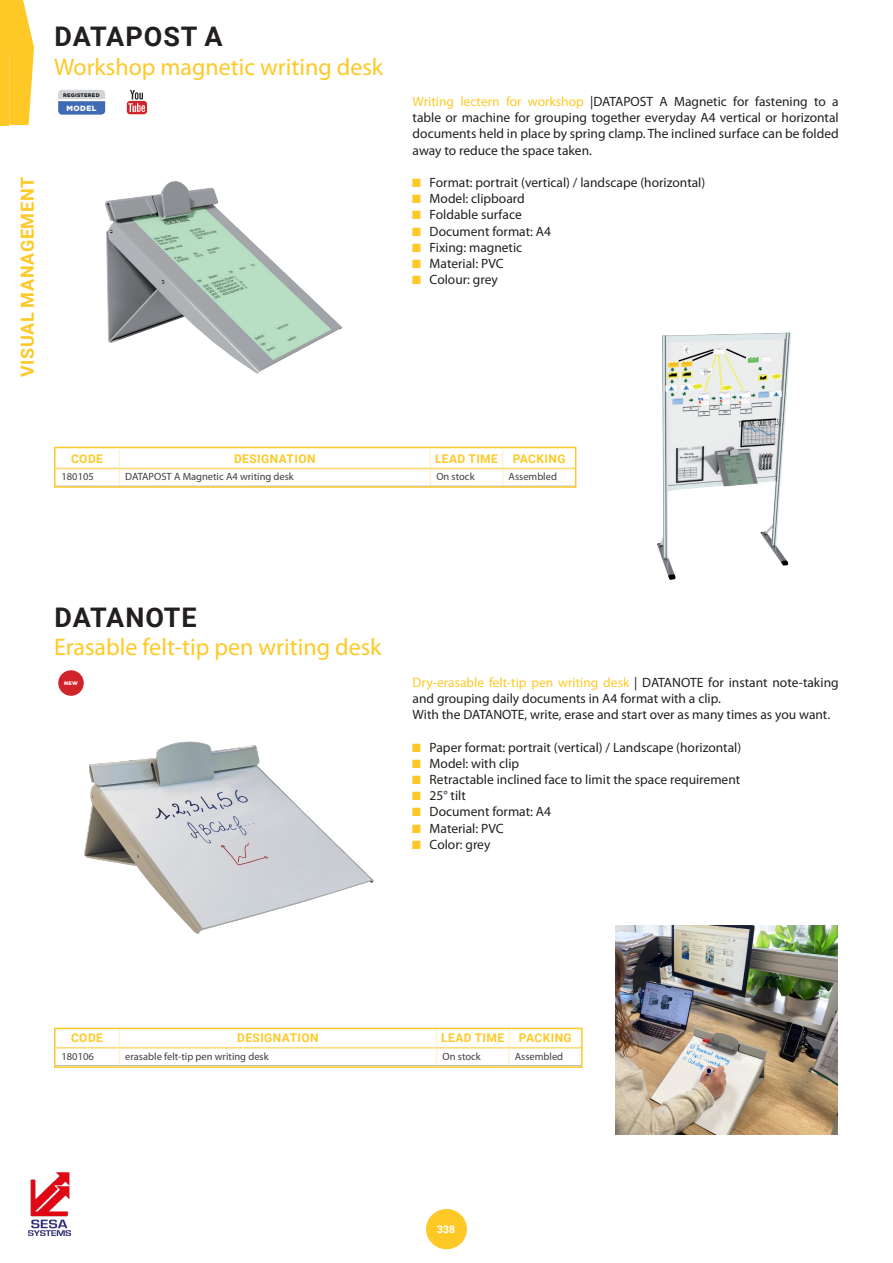
<style>
.page{position:relative;width:893px;height:1263px;background:#fff}
.page>*{position:absolute;margin:0;border:0;box-sizing:border-box;transform-origin:0 0}
.t1{font:700 27px "Roboto";letter-spacing:.03em;color:#231f20}
.t2{font:24px "Myriad Pro";color:#fec927}
.t3{font:700 18px "Roboto";letter-spacing:.035em;color:#fec927}
.t4{font:13.5px/16.2px "Myriad Pro";color:#231f20;text-align:justify}
.t5{font:700 12px "Roboto";letter-spacing:.035em;color:#fec927}
.t6{font:10.5px "Myriad Pro";color:#3e3e3f}
.t7{font:700 10.5px "Roboto";color:#fff}
.t8{font:900 7.65px "Gotham";letter-spacing:.05em;color:#fff}
.t9{font:900 5.25px "Gotham";letter-spacing:.05em;color:#231f20}
.t10{font:900 5.1px "Gotham";color:#fff}
.s1{color:#fec927}
.s2{font-family:"Courier New";color:#fec927}
</style>
<div class="page">
<div style="left:426px;top:1209px;width:41px;height:40px;background:#fec927;border-radius:50%"></div>
<img style="left:28px;top:1172px;width:43px;height:63px">
<svg style="left:0;top:0;width:34px;height:125px;background:#fecf3f"></svg>
<img style="left:105px;top:181px;width:237px;height:193px">
<img style="left:657px;top:332px;width:134px;height:248px">
<svg style="left:58px;top:90px;width:47px;height:25px"></svg>
<svg style="left:127px;top:90px;width:20px;height:24px"></svg>
<svg style="left:54px;top:446px;width:523px;height:42px"></svg>
<img style="left:84px;top:741px;width:290px;height:193px">
<img style="left:615px;top:926px;width:222px;height:208px">
<div style="left:58px;top:670px;width:26px;height:26px;background:#d1232a;border-radius:50%"></div>
<svg style="left:54px;top:1027px;width:529px;height:41px"></svg>
<h1 class="t1" style="left:54px;top:17px;width:170px">DATAPOST A</h1>
<h2 class="t2" style="left:54px;top:52px;width:331px">Workshop magnetic writing desk</h2>
<p class="t9" style="left:63px;top:91px;width:38px">REGISTERED</p>
<p class="t8" style="left:67px;top:103px;width:31px">MODEL</p>
<h3 class="t3" style="left:15px;top:377px;width:202px;rotate:-90deg">VISUAL MANAGEMENT</h3>
<p class="t4" style="left:413px;top:93px;width:428px"><span class="s1">Writing lectern for workshop</span> |DATAPOST A Magnetic for fastening to a table or machine for grouping together everyday A4 vertical or horizontal documents held in place by spring clamp. The inclined surface can be folded away to reduce the space taken.</p>
<p class="t4" style="left:413px;top:174px;width:294px"><span class="s2">■</span> Format: portrait (vertical) / landscape (horizontal)</p>
<p class="t4" style="left:413px;top:190px;width:114px"><span class="s2">■</span> Model: clipboard</p>
<p class="t4" style="left:413px;top:207px;width:111px"><span class="s2">■</span> Foldable surface</p>
<p class="t4" style="left:413px;top:223px;width:140px"><span class="s2">■</span> Document format: A4</p>
<p class="t4" style="left:413px;top:239px;width:111px"><span class="s2">■</span> Fixing: magnetic</p>
<p class="t4" style="left:413px;top:255px;width:93px"><span class="s2">■</span> Material: PVC</p>
<p class="t4" style="left:413px;top:271px;width:87px"><span class="s2">■</span> Colour: grey</p>
<p class="t5" style="left:71px;top:450px;width:33px">CODE</p>
<p class="t5" style="left:234px;top:450px;width:83px">DESIGNATION</p>
<p class="t5" style="left:435px;top:450px;width:132px">LEAD TIME PACKING</p>
<p class="t6" style="left:61px;top:470px;width:34px">180105</p>
<p class="t6" style="left:125px;top:470px;width:170px">DATAPOST A Magnetic A4 writing desk</p>
<p class="t6" style="left:436px;top:470px;width:40px">On stock</p>
<p class="t6" style="left:509px;top:470px;width:50px">Assembled</p>
<h1 class="t1" style="left:54px;top:598px;width:144px">DATANOTE</h1>
<h2 class="t2" style="left:54px;top:632px;width:329px">Erasable felt-tip pen writing desk</h2>
<p class="t10" style="left:64px;top:680px;width:15px">NEW</p>
<p class="t4" style="left:413px;top:674px;width:428px;text-align:left"><span class="s1">Dry-erasable felt-tip pen writing desk</span> | DATANOTE for instant note-taking and grouping daily documents in A4 format with a clip.<br>With the DATANOTE, write, erase and start over as many times as you want.</p>
<p class="t4" style="left:413px;top:739px;width:330px"><span class="s2">■</span> Paper format: portrait (vertical) / Landscape (horizontal)</p>
<p class="t4" style="left:413px;top:755px;width:108px"><span class="s2">■</span> Model: with clip</p>
<p class="t4" style="left:413px;top:771px;width:329px"><span class="s2">■</span> Retractable inclined face to limit the space requirement</p>
<p class="t4" style="left:413px;top:787px;width:55px"><span class="s2">■</span> 25° tilt</p>
<p class="t4" style="left:413px;top:803px;width:140px"><span class="s2">■</span> Document format: A4</p>
<p class="t4" style="left:413px;top:820px;width:93px"><span class="s2">■</span> Material: PVC</p>
<p class="t4" style="left:413px;top:836px;width:79px"><span class="s2">■</span> Color: grey</p>
<p class="t5" style="left:71px;top:1030px;width:33px">CODE</p>
<p class="t5" style="left:237px;top:1030px;width:83px">DESIGNATION</p>
<p class="t5" style="left:441px;top:1030px;width:132px">LEAD TIME PACKING</p>
<p class="t6" style="left:62px;top:1049px;width:34px">180106</p>
<p class="t6" style="left:125px;top:1049px;width:145px">erasable felt-tip pen writing desk</p>
<p class="t6" style="left:443px;top:1049px;width:40px">On stock</p>
<p class="t6" style="left:515px;top:1049px;width:50px">Assembled</p>
<p class="t7" style="left:437px;top:1222px;width:20px">338</p>
</div>
